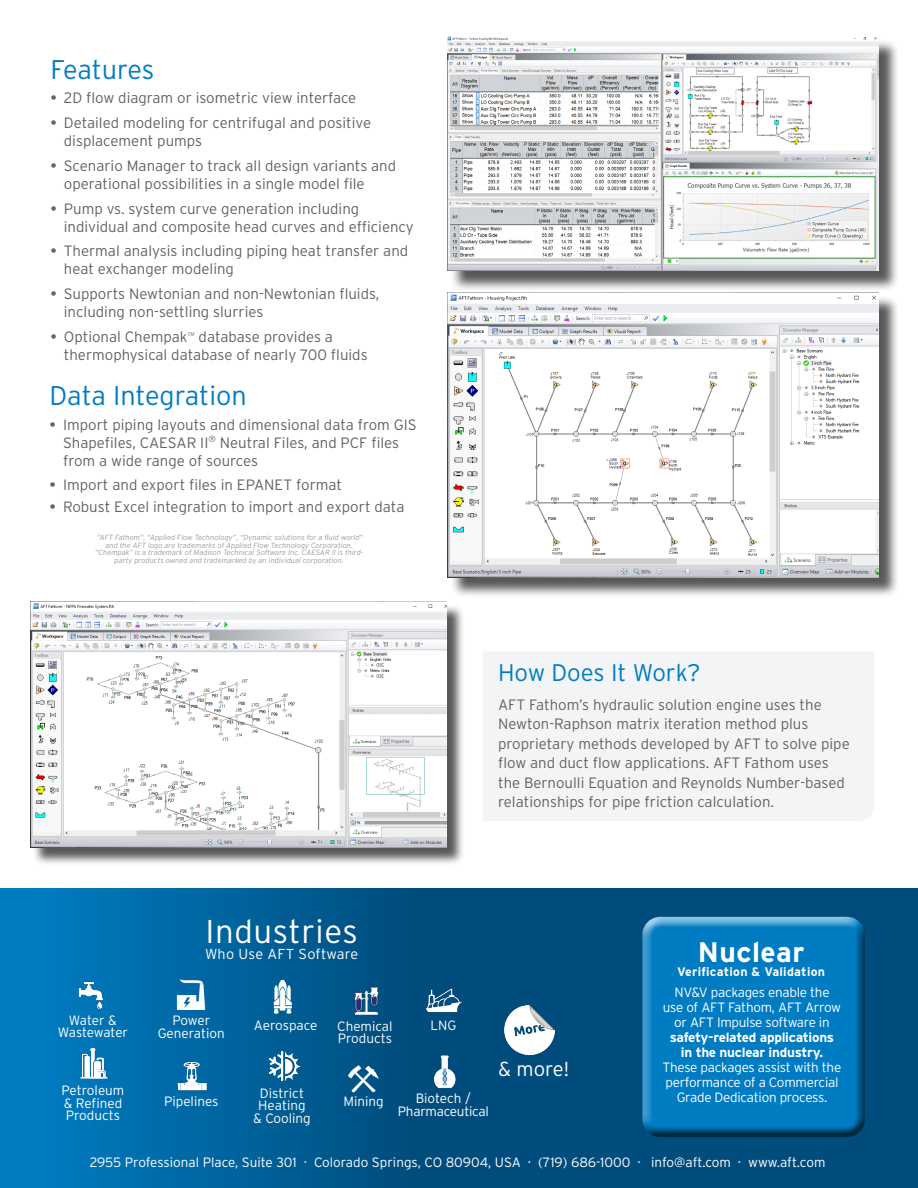
<style>
.page{position:relative;width:918px;height:1188px;background:#fff}
.page>*{position:absolute;margin:0;border:0;box-sizing:border-box;transform-origin:0 0}
.t1{font:300 33px "Interstate";letter-spacing:.02em;color:#fff}
.t2{font:700 28.2px "Interstate";letter-spacing:.02em;color:#fff}
.t3{font:300 27px "Interstate";color:#007cc2}
.t4{font:300 24px "Interstate";color:#007cc2}
.t5{font:300 20.25px "Interstate";color:#fff}
.t6{font:300 15px/18px "Interstate";color:#636366}
.t7{font:300 14.4px "Interstate";letter-spacing:.01em;color:#fff}
.t8{font:300 13.5px/15px "Interstate";letter-spacing:-.015em;color:#fff}
.t9{font:700 12.3px "Interstate";letter-spacing:.02em;color:#fff}
.t10{font:italic 300 7.5px/7.5px "Interstate";color:#9c9d9c;text-align:center}
.t11{font:300 5.25px "Interstate";color:#636366}
.s1{font-weight:400}
.s2{font-weight:700}
</style>
<div class="page">
<svg style="left:0;top:889px;width:918px;height:299px;background:#005b91"></svg>
<div style="left:450px;top:39px;width:450px;height:253px;background:#231f20;opacity:.75"></div>
<img style="left:448px;top:37px;width:431px;height:234px">
<div style="left:450px;top:295px;width:450px;height:303px;background:#231f20;opacity:.75"></div>
<img style="left:448px;top:294px;width:431px;height:283px">
<div style="left:483px;top:652px;width:391px;height:169px;background:#f3f4f5"></div>
<div style="left:33px;top:604px;width:432px;height:262px;background:#231f20;opacity:.75"></div>
<img style="left:30px;top:602px;width:416px;height:245px">
<img style="left:424px;top:983px;width:39px;height:36px">
<img style="left:75px;top:979px;width:34px;height:31px">
<img style="left:78px;top:1047px;width:31px;height:32px">
<img style="left:502px;top:1005px;width:55px;height:52px">
<img style="left:173px;top:1060px;width:39px;height:36px">
<img style="left:176px;top:980px;width:30px;height:30px">
<img style="left:348px;top:1063px;width:31px;height:31px">
<img style="left:427px;top:1054px;width:35px;height:36px">
<img style="left:274px;top:980px;width:18px;height:34px">
<img style="left:347px;top:983px;width:38px;height:36px">
<img style="left:264px;top:1047px;width:39px;height:34px">
<div style="left:640px;top:913px;width:226px;height:214px;background:#fff;opacity:.75"></div>
<div style="left:640px;top:921px;width:226px;height:217px;background:#231f20;opacity:.75"></div>
<p class="t3" style="left:50px;top:54px;width:105px">Features</p>
<p class="t6" style="left:50px;top:89px;width:307px"><span class="s1">•</span> 2D flow diagram or isometric view interface</p>
<p class="t6" style="left:64px;top:114px;width:309px;text-indent:-14px"><span class="s1">•</span> Detailed modeling for centrifugal and positive displacement pumps</p>
<p class="t6" style="left:64px;top:157px;width:334px;text-indent:-14px"><span class="s1">•</span> Scenario Manager to track all design variants and operational possibilities in a single model file</p>
<p class="t6" style="left:64px;top:199px;width:352px;text-indent:-14px"><span class="s1">•</span> Pump vs. system curve generation including individual and composite head curves and efficiency</p>
<p class="t6" style="left:64px;top:242px;width:346px;text-indent:-14px"><span class="s1">•</span> Thermal analysis including piping heat transfer and heat exchanger modeling</p>
<p class="t6" style="left:64px;top:285px;width:317px;text-indent:-14px"><span class="s1">•</span> Supports Newtonian and non-Newtonian fluids, including non-settling slurries</p>
<p class="t6" style="left:50px;top:328px;width:139px"><span class="s1">•</span> Optional Chempak</p>
<p class="t11" style="left:188px;top:331px;width:9px">TM</p>
<p class="t6" style="left:64px;top:328px;width:305px;text-indent:135px">database provides a thermophysical database of nearly 700 fluids</p>
<p class="t3" style="left:50px;top:380px;width:199px">Data Integration</p>
<p class="t6" style="left:63px;top:415px;width:355px;text-indent:-14px"><span class="s1">•</span> Import piping layouts and dimensional data from GIS<br>Shapefiles, CAESAR II<sup>®</sup> Neutral Files, and PCF files from a wide range of sources</p>
<p class="t6" style="left:50px;top:476px;width:294px"><span class="s1">•</span> Import and export files in EPANET format</p>
<p class="t6" style="left:50px;top:498px;width:356px"><span class="s1">•</span> Robust Excel integration to import and export data</p>
<p class="t10" style="left:95px;top:534px;width:270px">“AFT Fathom”, “Applied Flow Technology”, “Dynamic solutions for a fluid world” and the AFT logo are trademarks of Applied Flow Technology Corporation. “Chempak” is a trademark of Madison Technical Software Inc. CAESAR II is third&shy;party products owned and trademarked by an individual corporation.</p>
<p class="t4" style="left:498px;top:659px;width:204px">How Does It Work?</p>
<p class="t6" style="left:498px;top:694px;width:353px;line-height:19.5px">AFT Fathom’s hydraulic solution engine uses the Newton-Raphson matrix iteration method plus proprietary methods developed by AFT to solve pipe flow and duct flow applications. AFT Fathom uses the Bernoulli Equation and Reynolds Number-based relationships for pipe friction calculation.</p>
<p class="t8" style="left:69px;top:1012px;width:49px">Water &amp;</p>
<p class="t8" style="left:58px;top:1025px;width:72px">Wastewater</p>
<p class="t8" style="left:62px;top:1084px;width:64px;line-height:12.8px">Petroleum &amp; Refined</p>
<p class="t8" style="left:66px;top:1108px;width:56px">Products</p>
<p class="t1" style="left:205px;top:912px;width:154px">Industries</p>
<p class="t7" style="left:205px;top:946px;width:155px">Who Use AFT Software</p>
<p class="t8" style="left:172px;top:1013px;width:39px">Power</p>
<p class="t8" style="left:158px;top:1026px;width:69px">Generation</p>
<p class="t8" style="left:164px;top:1094px;width:56px">Pipelines</p>
<p class="t8" style="left:254px;top:1018px;width:65px">Aerospace</p>
<p class="t8" style="left:337px;top:1018px;width:57px">Chemical</p>
<p class="t8" style="left:338px;top:1031px;width:56px">Products</p>
<p class="t8" style="left:430px;top:1018px;width:27px">LNG</p>
<p class="t8" style="left:260px;top:1085px;width:46px">District</p>
<p class="t8" style="left:258px;top:1098px;width:49px">Heating</p>
<p class="t8" style="left:253px;top:1111px;width:59px">&amp; Cooling</p>
<p class="t8" style="left:343px;top:1094px;width:42px">Mining</p>
<p class="t8" style="left:416px;top:1091px;width:56px">Biotech /</p>
<p class="t8" style="left:398px;top:1104px;width:92px">Pharmaceutical</p>
<p class="t5" style="left:498px;top:1057px;width:72px">&amp; more!</p>
<p class="t2" style="left:698px;top:936px;width:108px">Nuclear</p>
<p class="t9" style="left:677px;top:965px;width:149px">Verification &amp; Validation</p>
<p class="t8" style="left:663px;top:985px;width:180px;text-align:center">NV&amp;V packages enable the use of AFT Fathom, AFT Arrow or AFT Impulse software in <span class="s2">safety-related applications in the nuclear industry.<br></span>These packages assist with the performance of a Commercial<br>Grade Dedication process.</p>
<p class="t8" style="left:90px;top:1155px;width:737px">2955 Professional Place, Suite 301 · Colorado Springs, CO 80904, USA · (719) 686-1000 · info@aft.com · www.aft.com</p>
</div>
